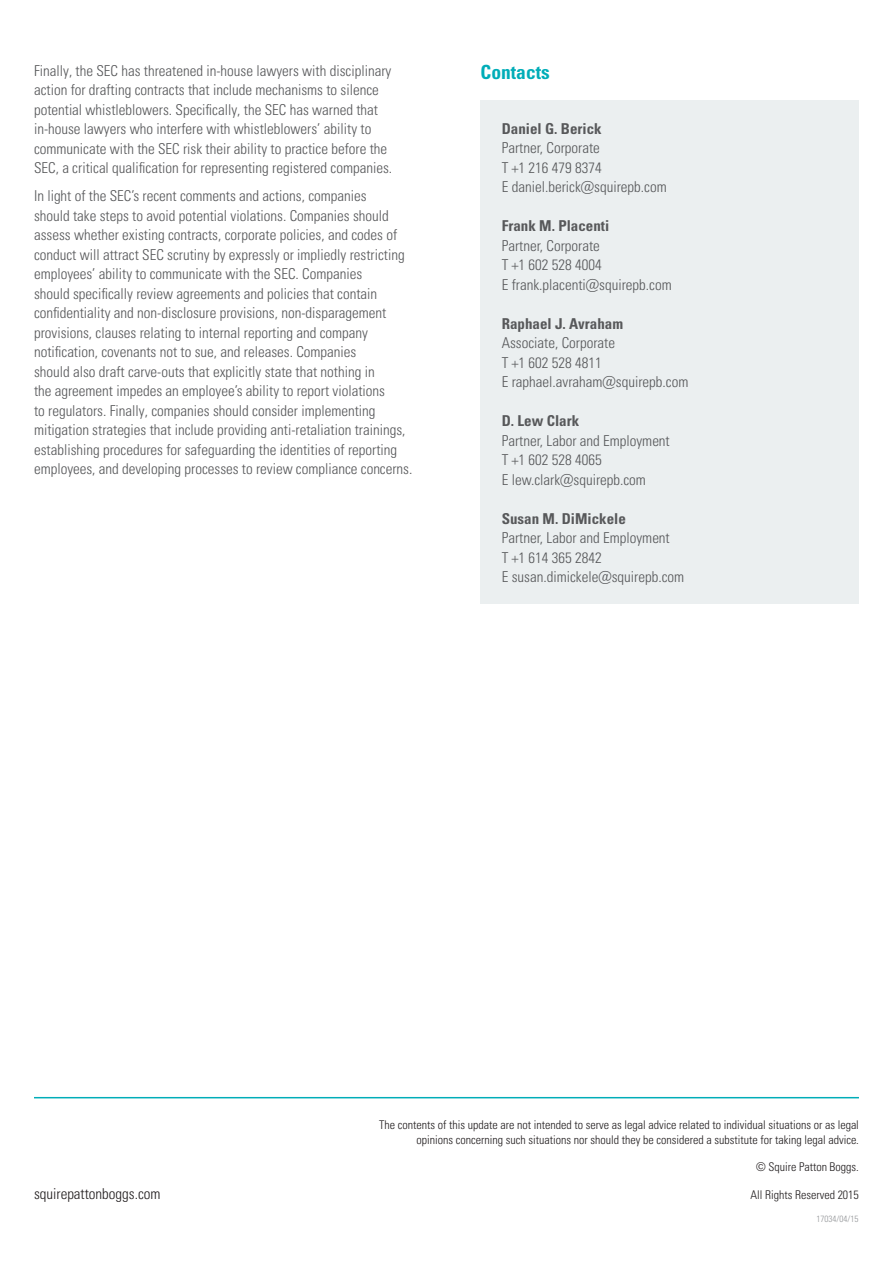
<style>
.page{position:relative;width:893px;height:1263px;background:#fff}
.page>*{position:absolute;margin:0;border:0;box-sizing:border-box;transform-origin:0 0}
.Body_Text_Sub_Head{font:19.5px "Univers LTCYR 67 Bold Cond";color:#00adb8}
.Contact{font:15px/19.5px "Univers LTCYR 47 Light Cond";color:#57585a}
.Contact-2{font:15px "Univers LTCYR 67 Bold Cond";color:#57585a}
.t1{font:15px "Univers LTCYR 47 Light Cond";color:#231f20}
.t2{font:12px/15px "Univers LTCYR 47 Light Cond";color:#231f20;text-align:right}
.t3{font:9px "Univers LTCYR 47 Light Cond";color:#939598}
</style>
<div class="page">
<hr style="left:34px;top:1097px;width:825px;height:1px;background:#00adb8">
<div style="left:480px;top:101px;width:379px;height:503px;background:#ebeff0"></div>
<p class="Contact" style="left:34px;top:60px;width:360px">Finally, the SEC has threatened in-house lawyers with disciplinary action for drafting contracts that include mechanisms to silence potential whistleblowers. Specifically, the SEC has warned that in-house lawyers who interfere with whistleblowers’ ability to communicate with the SEC risk their ability to practice before the SEC, a critical qualification for representing registered companies.</p>
<p class="Contact" style="left:34px;top:185px;width:380px">In light of the SEC’s recent comments and actions, companies<br>should take steps to avoid potential violations. Companies should assess whether existing contracts, corporate policies, and codes of conduct will attract SEC scrutiny by expressly or impliedly restricting employees’ ability to communicate with the SEC. Companies<br>should specifically review agreements and policies that contain confidentiality and non-disclosure provisions, non-disparagement provisions, clauses relating to internal reporting and company notification, covenants not to sue, and releases. Companies<br>should also draft carve-outs that explicitly state that nothing in<br>the agreement impedes an employee’s ability to report violations<br>to regulators. Finally, companies should consider implementing mitigation strategies that include providing anti-retaliation trainings, establishing procedures for safeguarding the identities of reporting employees, and developing processes to review compliance concerns.</p>
<p class="Body_Text_Sub_Head" style="left:480px;top:60px;width:71px">Contacts</p>
<p class="Contact-2" style="left:502px;top:119px;width:101px">Daniel G. Berick</p>
<p class="Contact" style="left:502px;top:138px;width:100px">Partner, Corporate</p>
<p class="Contact" style="left:502px;top:157px;width:101px">T +1 216 479 8374</p>
<p class="Contact" style="left:502px;top:177px;width:166px">E daniel.berick@squirepb.com</p>
<p class="Contact-2" style="left:502px;top:217px;width:109px">Frank M. Placenti</p>
<p class="Contact" style="left:502px;top:235px;width:100px">Partner, Corporate</p>
<p class="Contact" style="left:502px;top:255px;width:101px">T +1 602 528 4004</p>
<p class="Contact" style="left:502px;top:274px;width:171px">E frank.placenti@squirepb.com</p>
<p class="Contact-2" style="left:502px;top:314px;width:123px">Raphael J. Avraham</p>
<p class="Contact" style="left:502px;top:333px;width:115px">Associate, Corporate</p>
<p class="Contact" style="left:502px;top:352px;width:101px">T +1 602 528 4811</p>
<p class="Contact" style="left:502px;top:372px;width:188px">E raphael.avraham@squirepb.com</p>
<p class="Contact-2" style="left:502px;top:412px;width:79px">D. Lew Clark</p>
<p class="Contact" style="left:502px;top:430px;width:170px">Partner, Labor and Employment</p>
<p class="Contact" style="left:502px;top:450px;width:101px">T +1 602 528 4065</p>
<p class="Contact" style="left:502px;top:469px;width:146px">E lew.clark@squirepb.com</p>
<p class="Contact-2" style="left:502px;top:509px;width:126px">Susan M. DiMickele</p>
<p class="Contact" style="left:502px;top:528px;width:170px">Partner, Labor and Employment</p>
<p class="Contact" style="left:502px;top:547px;width:101px">T +1 614 365 2842</p>
<p class="Contact" style="left:502px;top:567px;width:184px">E susan.dimickele@squirepb.com</p>
<p class="t2" style="left:379px;top:1116px;width:481px">The contents of this update are not intended to serve as legal advice related to individual situations or as legal opinions concerning such situations nor should they be considered a substitute for taking legal advice.</p>
<p class="t2" style="left:756px;top:1159px;width:104px">© Squire Patton Boggs.</p>
<p class="t1" style="left:34px;top:1184px;width:128px">squirepattonboggs.com</p>
<p class="t2" style="left:750px;top:1187px;width:110px">All Rights Reserved 2015</p>
<p class="t3" style="left:816px;top:1213px;width:43px">17034/04/15</p>
</div>
